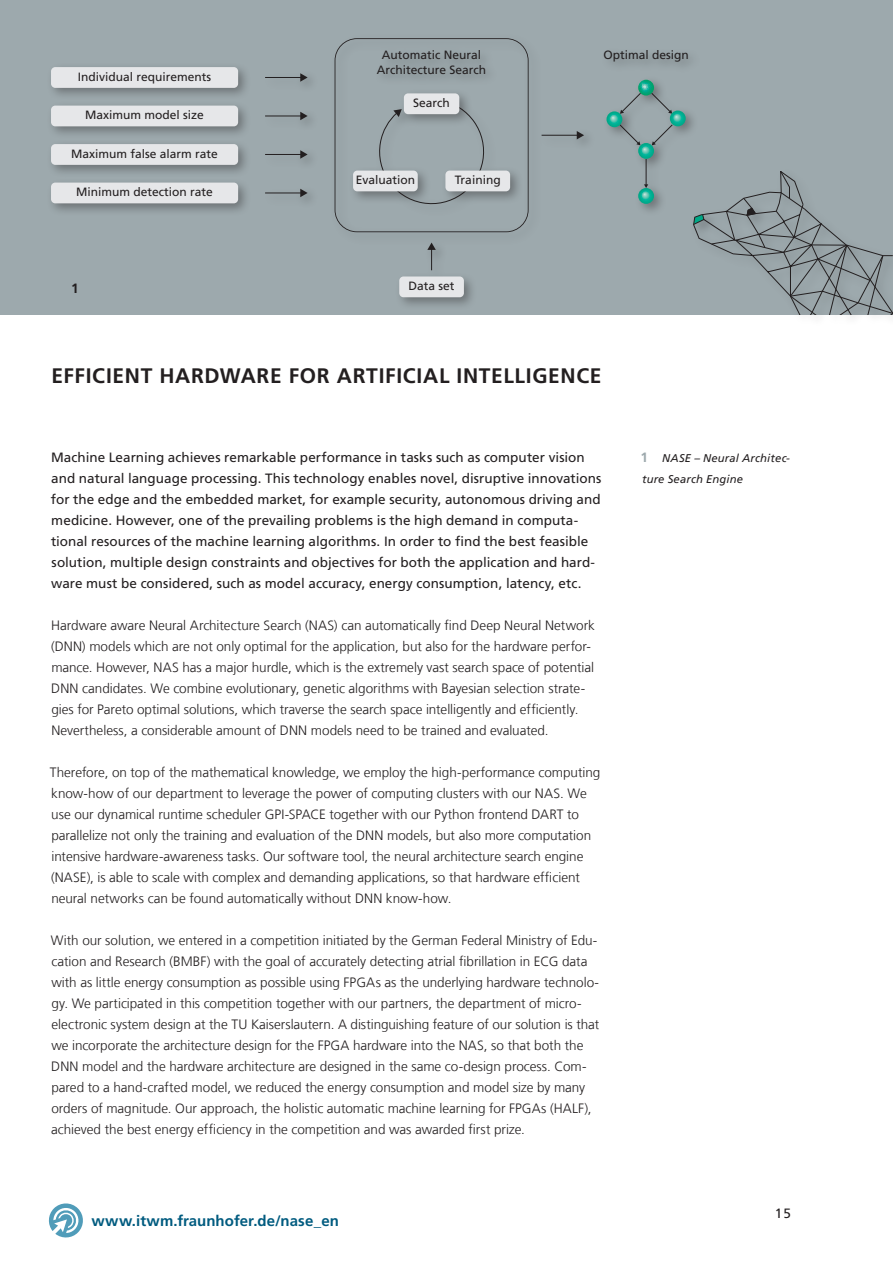
<style>
.page{position:relative;width:893px;height:1263px;background:#fff}
.page>*{position:absolute;margin:0;border:0;box-sizing:border-box;transform-origin:0 0}
._03a_Ü_14pt{font:700 21px "Frutiger LT Com";letter-spacing:.035em;color:#231f20}
.Zwischenueberschrift{font:700 15px "Frutiger LT Com";letter-spacing:.005em;color:#005b7f}
._06_Fließtext{font:300 13.5px/21px "Frutiger LT Com";letter-spacing:-.005em;color:#231f20}
._04_Einleitungstext{font:13.5px/21px "Frutiger LT Com";color:#231f20}
._05_Marginalie_Bildu{font:700 13.5px "Frutiger LT Com";color:#9da9ad}
.t1{font:700 13.5px "Frutiger LT Com";color:#231f20}
.t2{font:12px "Frutiger LT Com";color:#231f20}
._05_Marginalie_Bildu-2{font:italic 11.25px/21px "Frutiger LT Com";letter-spacing:.015em;color:#231f20}
</style>
<div class="page">
<div style="left:0;top:0;width:893px;height:315px;background:#9da9ad"></div>
<div style="left:46px;top:33px;width:847px;height:294px;background:#231f20;opacity:.4"></div>
<div style="left:399px;top:276px;width:65px;height:21px;background:#e6e7e9;border-radius:4px"></div>
<div style="left:51px;top:144px;width:187px;height:21px;background:#e6e7e9;border-radius:4px"></div>
<div style="left:51px;top:106px;width:187px;height:20px;background:#e6e7e9;border-radius:4px"></div>
<div style="left:51px;top:67px;width:187px;height:21px;background:#e6e7e9;border-radius:4px"></div>
<div style="left:51px;top:183px;width:187px;height:20px;background:#e6e7e9;border-radius:4px"></div>
<svg style="left:335px;top:38px;width:194px;height:194px"></svg>
<svg style="left:692px;top:171px;width:201px;height:144px"></svg>
<svg style="left:638px;top:80px;width:16px;height:16px"></svg>
<svg style="left:620px;top:92px;width:22px;height:22px"></svg>
<svg style="left:650px;top:92px;width:22px;height:22px"></svg>
<svg style="left:619px;top:124px;width:21px;height:21px"></svg>
<svg style="left:652px;top:124px;width:21px;height:21px"></svg>
<svg style="left:644px;top:159px;width:4px;height:29px"></svg>
<svg style="left:606px;top:111px;width:16px;height:16px"></svg>
<svg style="left:670px;top:111px;width:16px;height:15px"></svg>
<svg style="left:638px;top:143px;width:16px;height:16px"></svg>
<svg style="left:638px;top:188px;width:16px;height:16px"></svg>
<svg style="left:427px;top:243px;width:9px;height:27px"></svg>
<hr style="left:542px;top:135px;width:36px;height:1px;background:#231f20">
<svg style="left:577px;top:131px;width:7px;height:8px"></svg>
<hr style="left:265px;top:77px;width:36px;height:1px;background:#231f20">
<svg style="left:300px;top:73px;width:8px;height:9px"></svg>
<hr style="left:265px;top:154px;width:36px;height:1px;background:#231f20">
<svg style="left:300px;top:150px;width:8px;height:9px"></svg>
<hr style="left:265px;top:116px;width:36px;height:1px;background:#231f20">
<svg style="left:300px;top:112px;width:8px;height:8px"></svg>
<hr style="left:265px;top:193px;width:36px;height:1px;background:#231f20">
<svg style="left:300px;top:189px;width:8px;height:8px"></svg>
<svg style="left:48px;top:1203px;width:35px;height:35px"></svg>
<p class="t2" style="left:78px;top:70px;width:135px">Individual requirements</p>
<p class="t2" style="left:85px;top:108px;width:120px">Maximum model size</p>
<p class="t2" style="left:71px;top:147px;width:148px">Maximum false alarm rate</p>
<p class="t2" style="left:76px;top:185px;width:138px">Minimum detection rate</p>
<p class="t1" style="left:71px;top:281px;width:9px">1</p>
<p class="t2" style="left:382px;top:48px;width:101px">Automatic Neural</p>
<p class="t2" style="left:603px;top:48px;width:87px">Optimal design</p>
<p class="t2" style="left:377px;top:63px;width:111px">Architecture Search</p>
<p class="t2" style="left:413px;top:96px;width:38px">Search</p>
<p class="t2" style="left:356px;top:173px;width:61px">Evaluation</p>
<p class="t2" style="left:455px;top:173px;width:47px">Training</p>
<p class="t2" style="left:409px;top:279px;width:48px">Data set</p>
<p class="_03a_Ü_14pt" style="left:51px;top:364px;width:552px">EFFICIENT HARDWARE FOR ARTIFICIAL INTELLIGENCE</p>
<p class="_04_Einleitungstext" style="left:51px;top:446px;width:552px">Machine Learning achieves remarkable performance in tasks such as computer vision and natural language processing. This technology enables novel, disruptive innovations for the edge and the embedded market, for example security, autonomous driving and medicine. However, one of the prevailing problems is the high demand in computa&shy;tional resources of the machine learning algorithms. In order to find the best feasible solution, multiple design constraints and objectives for both the application and hard&shy;ware must be considered, such as model accuracy, energy consumption, latency, etc.</p>
<p class="_06_Fließtext" style="left:51px;top:615px;width:545px">Hardware aware Neural Architecture Search (NAS) can automatically find Deep Neural Network (DNN) models which are not only optimal for the application, but also for the hardware perfor&shy;mance. However, NAS has a major hurdle, which is the extremely vast search space of potential DNN candidates. We combine evolutionary, genetic algorithms with Bayesian selection strate&shy;gies for Pareto optimal solutions, which traverse the search space intelligently and efficiently.<br>Nevertheless, a considerable amount of DNN models need to be trained and evaluated.</p>
<p class="_06_Fließtext" style="left:50px;top:762px;width:552px">Therefore, on top of the mathematical knowledge, we employ the high-performance computing know-how of our department to leverage the power of computing clusters with our NAS. We use our dynamical runtime scheduler GPI-SPACE together with our Python frontend DART to parallelize not only the training and evaluation of the DNN models, but also more computation intensive hardware-awareness tasks. Our software tool, the neural architecture search engine (NASE), is able to scale with complex and demanding applications, so that hardware efficient neural networks can be found automatically without DNN know-how.</p>
<p class="_06_Fließtext" style="left:51px;top:930px;width:550px">With our solution, we entered in a competition initiated by the German Federal Ministry of Edu&shy;cation and Research (BMBF) with the goal of accurately detecting atrial fibrillation in ECG data with as little energy consumption as possible using FPGAs as the underlying hardware technolo&shy;gy. We participated in this competition together with our partners, the department of micro&shy;electronic system design at the TU Kaiserslautern. A distinguishing feature of our solution is that we incorporate the architecture design for the FPGA hardware into the NAS, so that both the DNN model and the hardware architecture are designed in the same co-design process. Com&shy;pared to a hand-crafted model, we reduced the energy consumption and model size by many orders of magnitude. Our approach, the holistic automatic machine learning for FPGAs (HALF), achieved the best energy efficiency in the competition and was awarded first prize.</p>
<p class="Zwischenueberschrift" style="left:91px;top:1212px;width:249px">www.itwm.fraunhofer.de/nase_en</p>
<p class="_05_Marginalie_Bildu" style="left:640px;top:449px;width:9px">1</p>
<p class="_05_Marginalie_Bildu-2" style="left:642px;top:447px;width:149px;text-indent:20px">NASE – Neural Architec&shy;ture Search Engine</p>
<p class="_04_Einleitungstext" style="left:775px;top:1202px;width:18px">15</p>
</div>
